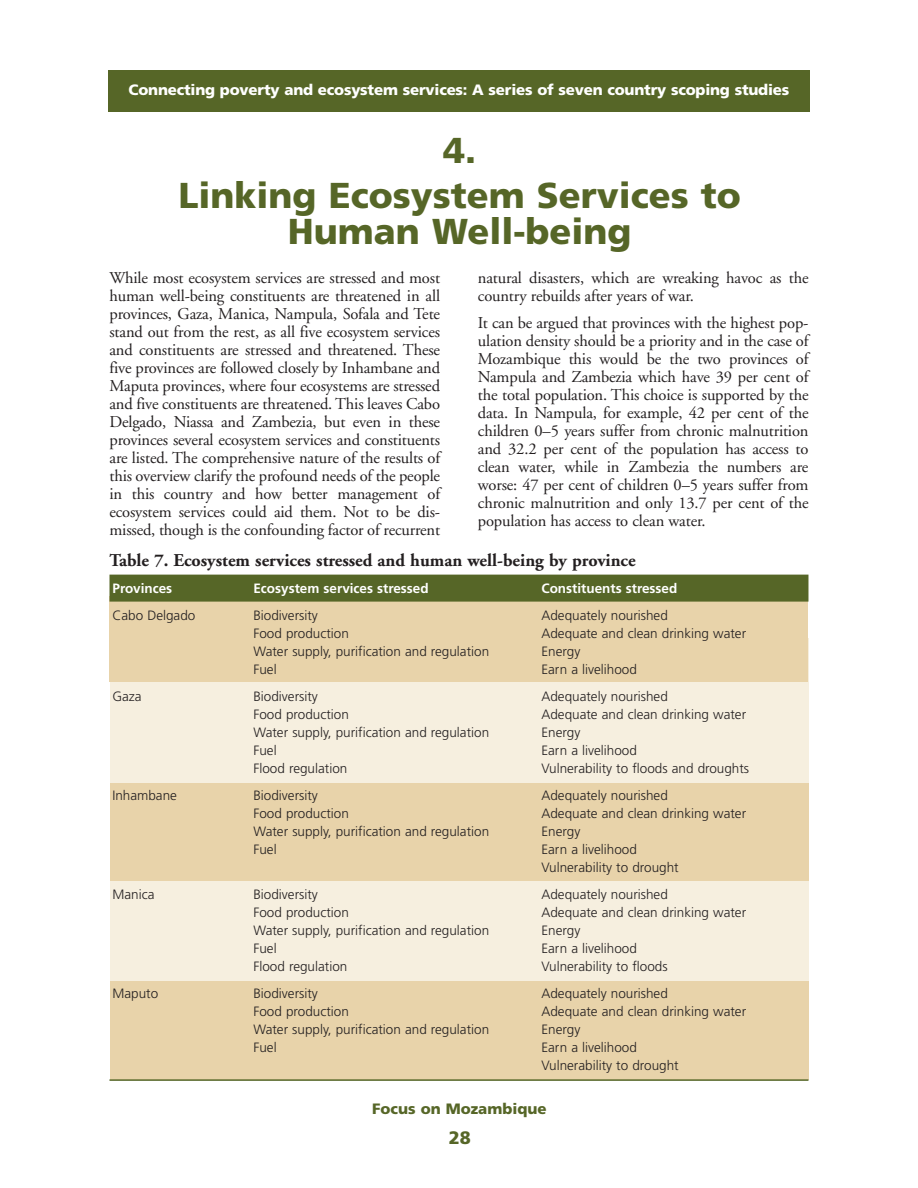
<style>
.page{position:relative;width:918px;height:1188px;background:#fff}
.page>*{position:absolute;margin:0;border:0;box-sizing:border-box;transform-origin:0 0}
.t1{font:900 36px/45px "Frutiger";color:#566627;text-align:center}
.t2{font:700 18px "Adobe Garamond";color:#231f20}
.t3{font:900 18px "Frutiger";color:#566627}
.t4{font:16.5px/18px "Adobe Garamond";letter-spacing:-.01em;color:#231f20;text-align:justify}
.t5{font:900 15px "Frutiger";letter-spacing:-.01em;color:#fff}
.t6{font:900 15px "Frutiger";color:#566627}
.t7{font:300 13.5px/18px "Frutiger";color:#231f20}
.t8{font:700 13.5px "Frutiger";color:#fff}
</style>
<div class="page">
<div style="left:110px;top:638px;width:698px;height:366px;background:#f6efdf"></div>
<div style="left:110px;top:596px;width:698px;height:86px;background:#e8d3aa"></div>
<div style="left:110px;top:783px;width:698px;height:97px;background:#e8d3aa"></div>
<div style="left:110px;top:981px;width:698px;height:99px;background:#e8d3aa"></div>
<div style="left:108px;top:70px;width:702px;height:42px;background:#566627"></div>
<div style="left:110px;top:575px;width:698px;height:27px;background:#566627"></div>
<hr style="left:109px;top:1079px;width:699px;height:2px;background:#566627">
<p class="t5" style="left:129px;top:84px;width:662px">Connecting poverty and ecosystem services: A series of seven country scoping studies</p>
<h1 class="t1" style="left:179px;top:131px;width:564px">4.<br>Linking Ecosystem Services to</h1>
<h1 class="t1" style="left:288px;top:212px;width:345px">Human Well-being</h1>
<p class="t4" style="left:110px;top:271px;width:332px">While most ecosystem services are stressed and most human well-being constituents are threatened in all provinces, Gaza, Manica, Nampula, Sofala and Tete stand out from the rest, as all five ecosystem services and constituents are stressed and threatened. These five provinces are followed closely by Inhambane and Maputa provinces, where four ecosystems are stressed and five constituents are threatened. This leaves Cabo Delgado, Niassa and Zambezia, but even in these provinces several ecosystem services and constituents are listed. The comprehensive nature of the results of this overview clarify the profound needs of the people in this country and how better management of ecosystem services could aid them. Not to be dis&shy;missed, though is the confounding factor of recurrent</p>
<p class="t4" style="left:478px;top:271px;width:332px">natural disasters, which are wreaking havoc as the country rebuilds after years of war.</p>
<p class="t4" style="left:478px;top:316px;width:332px">It can be argued that provinces with the highest pop&shy;ulation density should be a priority and in the case of Mozambique this would be the two provinces of Nampula and Zambezia which have 39 per cent of the total population. This choice is supported by the data. In Nampula, for example, 42 per cent of the children 0–5 years suffer from chronic malnutrition and 32.2 per cent of the population has access to clean water, while in Zambezia the numbers are worse: 47 per cent of children 0–5 years suffer from chronic malnutrition and only 13.7 per cent of the population has access to clean water.</p>
<p class="t2" style="left:109px;top:553px;width:528px">Table 7. Ecosystem services stressed and human well-being by province</p>
<p class="t8" style="left:113px;top:583px;width:61px">Provinces</p>
<p class="t8" style="left:253px;top:583px;width:177px">Ecosystem services stressed</p>
<p class="t8" style="left:541px;top:583px;width:137px">Constituents stressed</p>
<p class="t7" style="left:112px;top:608px;width:84px">Cabo Delgado</p>
<p class="t7" style="left:253px;top:608px;width:66px">Biodiversity</p>
<p class="t7" style="left:541px;top:608px;width:128px">Adequately nourished</p>
<p class="t7" style="left:253px;top:626px;width:97px">Food production</p>
<p class="t7" style="left:541px;top:626px;width:206px">Adequate and clean drinking water</p>
<p class="t7" style="left:253px;top:644px;width:237px">Water supply, purification and regulation</p>
<p class="t7" style="left:541px;top:644px;width:40px">Energy</p>
<p class="t7" style="left:253px;top:662px;width:25px">Fuel</p>
<p class="t7" style="left:541px;top:662px;width:97px">Earn a livelihood</p>
<p class="t7" style="left:112px;top:689px;width:31px">Gaza</p>
<p class="t7" style="left:253px;top:689px;width:66px">Biodiversity</p>
<p class="t7" style="left:541px;top:689px;width:128px">Adequately nourished</p>
<p class="t7" style="left:253px;top:707px;width:97px">Food production</p>
<p class="t7" style="left:541px;top:707px;width:206px">Adequate and clean drinking water</p>
<p class="t7" style="left:253px;top:725px;width:237px">Water supply, purification and regulation</p>
<p class="t7" style="left:541px;top:725px;width:40px">Energy</p>
<p class="t7" style="left:253px;top:743px;width:25px">Fuel</p>
<p class="t7" style="left:541px;top:743px;width:97px">Earn a livelihood</p>
<p class="t7" style="left:253px;top:761px;width:95px">Flood regulation</p>
<p class="t7" style="left:541px;top:761px;width:209px">Vulnerability to floods and droughts</p>
<p class="t7" style="left:112px;top:788px;width:66px">Inhambane</p>
<p class="t7" style="left:253px;top:788px;width:66px">Biodiversity</p>
<p class="t7" style="left:541px;top:788px;width:128px">Adequately nourished</p>
<p class="t7" style="left:253px;top:806px;width:97px">Food production</p>
<p class="t7" style="left:541px;top:806px;width:206px">Adequate and clean drinking water</p>
<p class="t7" style="left:253px;top:824px;width:237px">Water supply, purification and regulation</p>
<p class="t7" style="left:541px;top:824px;width:40px">Energy</p>
<p class="t7" style="left:253px;top:842px;width:25px">Fuel</p>
<p class="t7" style="left:541px;top:842px;width:139px">Earn a livelihood<br>Vulnerability to drought</p>
<p class="t7" style="left:112px;top:887px;width:43px">Manica</p>
<p class="t7" style="left:253px;top:887px;width:66px">Biodiversity</p>
<p class="t7" style="left:541px;top:887px;width:128px">Adequately nourished</p>
<p class="t7" style="left:253px;top:905px;width:97px">Food production</p>
<p class="t7" style="left:541px;top:905px;width:206px">Adequate and clean drinking water</p>
<p class="t7" style="left:253px;top:923px;width:237px">Water supply, purification and regulation</p>
<p class="t7" style="left:541px;top:923px;width:40px">Energy</p>
<p class="t7" style="left:253px;top:941px;width:25px">Fuel</p>
<p class="t7" style="left:541px;top:941px;width:97px">Earn a livelihood</p>
<p class="t7" style="left:253px;top:959px;width:95px">Flood regulation</p>
<p class="t7" style="left:541px;top:959px;width:128px">Vulnerability to floods</p>
<p class="t7" style="left:112px;top:986px;width:47px">Maputo</p>
<p class="t7" style="left:253px;top:986px;width:66px">Biodiversity</p>
<p class="t7" style="left:541px;top:986px;width:128px">Adequately nourished</p>
<p class="t7" style="left:253px;top:1004px;width:97px">Food production</p>
<p class="t7" style="left:541px;top:1004px;width:206px">Adequate and clean drinking water</p>
<p class="t7" style="left:253px;top:1022px;width:237px">Water supply, purification and regulation</p>
<p class="t7" style="left:541px;top:1022px;width:40px">Energy</p>
<p class="t7" style="left:253px;top:1040px;width:25px">Fuel</p>
<p class="t7" style="left:541px;top:1040px;width:139px">Earn a livelihood<br>Vulnerability to drought</p>
<p class="t6" style="left:372px;top:1103px;width:176px">Focus on Mozambique</p>
<p class="t3" style="left:449px;top:1130px;width:24px">28</p>
</div>
